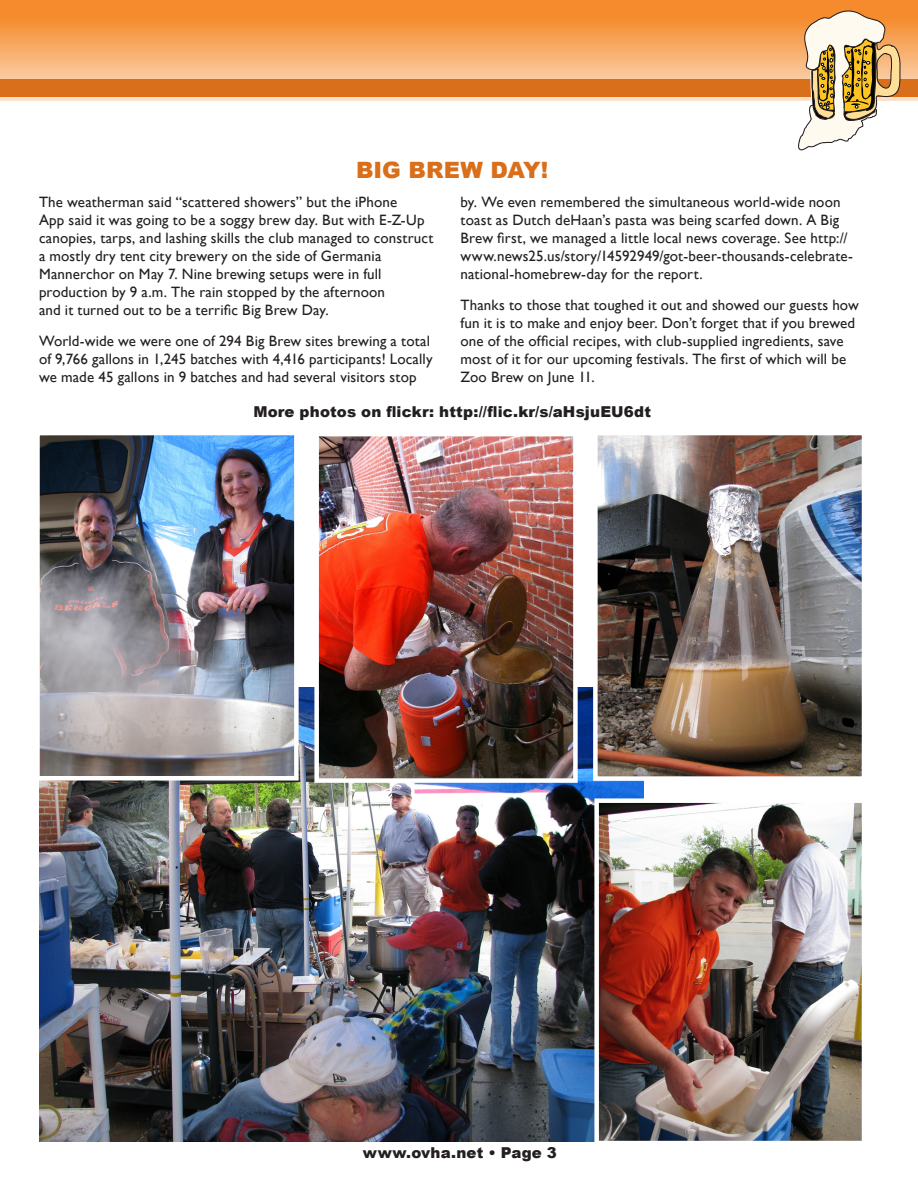
<style>
.page{position:relative;width:918px;height:1188px;background:#fff}
.page>*{position:absolute;margin:0;border:0;box-sizing:border-box;transform-origin:0 0}
.t1{font:900 22.5px "Arial";color:#d96f1a}
.t2{font:15px/18px "Gill Sans";letter-spacing:.01em;color:#231f20}
.t3{font:900 15px "Arial";letter-spacing:.01em;color:#231f20}
</style>
<div class="page">
<svg style="left:0;top:0;width:918px;height:101px;background:#f6a55d"></svg>
<div style="left:0;top:79px;width:918px;height:17px;background:#d96f1a"></div>
<svg style="left:798px;top:11px;width:103px;height:140px"></svg>
<img style="left:39px;top:688px;width:604px;height:453px">
<img style="left:40px;top:436px;width:254px;height:339px">
<div style="left:35px;top:431px;width:264px;height:349px;border:4px solid #fff"></div>
<img style="left:598px;top:436px;width:263px;height:340px">
<div style="left:593px;top:431px;width:273px;height:350px;border:4px solid #fff"></div>
<img style="left:599px;top:803px;width:262px;height:337px">
<div style="left:594px;top:798px;width:272px;height:347px;border:4px solid #fff"></div>
<img style="left:319px;top:437px;width:254px;height:341px">
<div style="left:314px;top:432px;width:264px;height:351px;border:4px solid #fff"></div>
<h1 class="t1" style="left:356px;top:154px;width:194px">BIG BREW DAY!</h1>
<h2 class="t2" style="left:39px;top:192px;width:396px">The weatherman said “scattered showers” but the iPhone<br>App said it was going to be a soggy brew day. But with E-Z-Up canopies, tarps, and lashing skills the club managed to construct a mostly dry tent city brewery on the side of Germania Mannerchor on May 7. Nine brewing setups were in full production by 9 a.m. The rain stopped by the afternoon<br>and it turned out to be a terrific Big Brew Day.</h2>
<h2 class="t2" style="left:39px;top:332px;width:395px">World-wide we were one of 294 Big Brew sites brewing a total of 9,766 gallons in 1,245 batches with 4,416 participants! Locally we made 45 gallons in 9 batches and had several visitors stop</h2>
<h2 class="t2" style="left:460px;top:192px;width:394px">by. We even remembered the simultaneous world-wide noon toast as Dutch deHaan’s pasta was being scarfed down. A Big Brew first, we managed a little local news coverage. See http:// www.news25.us/story/14592949/got-beer-thousands-celebrate&shy;national-homebrew-day for the report.</h2>
<h2 class="t2" style="left:460px;top:296px;width:400px">Thanks to those that toughed it out and showed our guests how fun it is to make and enjoy beer. Don’t forget that if you brewed one of the official recipes, with club-supplied ingredients, save most of it for our upcoming festivals. The first of which will be Zoo Brew on June 11.</h2>
<h2 class="t3" style="left:253px;top:401px;width:399px">More photos on flickr: http://flic.kr/s/aHsjuEU6dt</h2>
<h2 class="t3" style="left:363px;top:1142px;width:196px">www.ovha.net • Page 3</h2>
</div>
